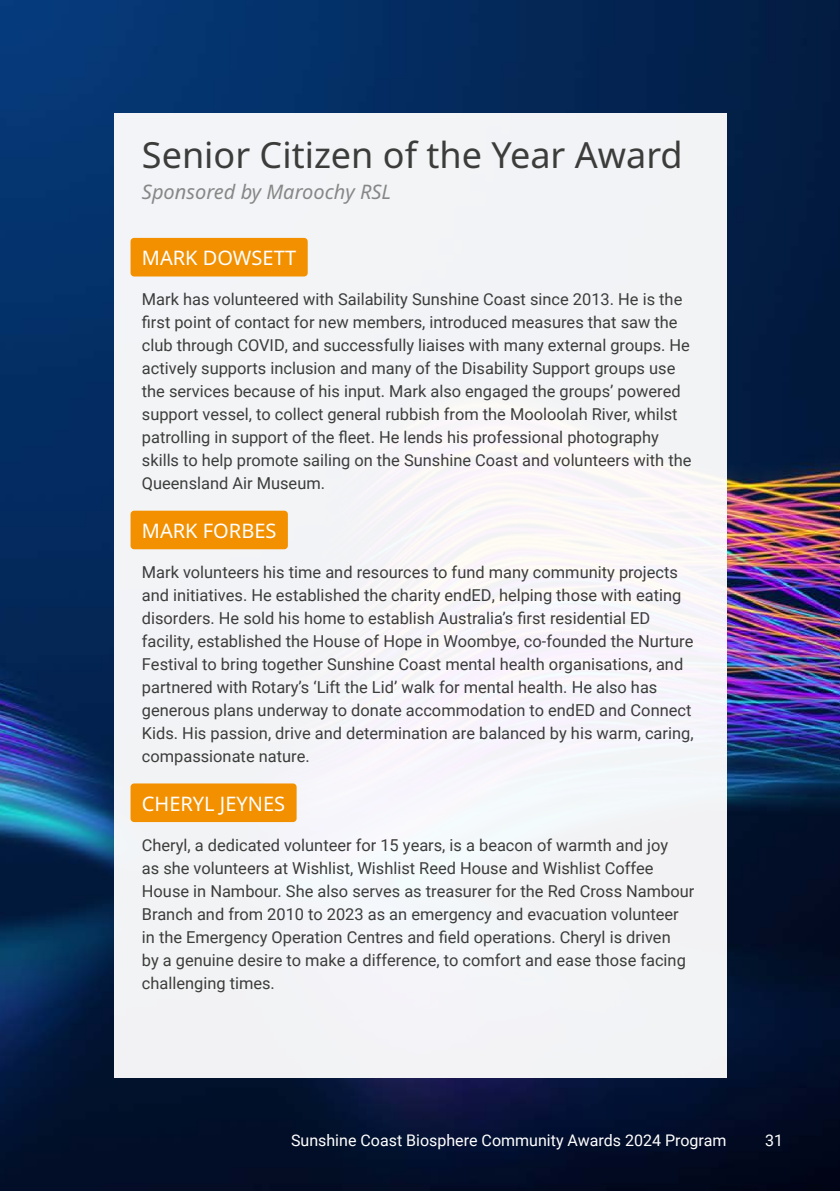
<style>
.page{position:relative;width:840px;height:1191px;background:#fff}
.page>*{position:absolute;margin:0;border:0;box-sizing:border-box;transform-origin:0 0}
.t1{font:36px "Noto Sans";color:#3c3c3b}
.t2{font:20px "Noto Sans";color:#fff}
.t3{font:italic 20px "Noto Sans";color:#878787}
.t4{font:16.4px/23px "Roboto";color:#3c3c3b}
.t5{font:16px "Roboto";color:#fff}
</style>
<div class="page">
<img style="left:0;top:0;width:839px;height:1191px">
<div style="left:113px;top:113px;width:613px;height:964px;background:#f2f4f6"></div>
<div style="left:130px;top:238px;width:177px;height:38px;background:#f39000;border-radius:4px"></div>
<div style="left:130px;top:510px;width:158px;height:39px;background:#f39000;border-radius:4px"></div>
<div style="left:130px;top:783px;width:166px;height:39px;background:#f39000;border-radius:4px"></div>
<h1 class="t1" style="left:142px;top:129px;width:542px">Senior Citizen of the Year Award</h1>
<p class="t3" style="left:142px;top:177px;width:251px">Sponsored by Maroochy RSL</p>
<p class="t2" style="left:142px;top:244px;width:156px">MARK DOWSETT</p>
<p class="t4" style="left:142px;top:287px;width:551px">Mark has volunteered with Sailability Sunshine Coast since 2013. He is the first point of contact for new members, introduced measures that saw the club through COVID, and successfully liaises with many external groups. He actively supports inclusion and many of the Disability Support groups use the services because of his input. Mark also engaged the groups’ powered support vessel, to collect general rubbish from the Mooloolah River, whilst patrolling in support of the fleet. He lends his professional photography skills to help promote sailing on the Sunshine Coast and volunteers with the Queensland Air Museum.</p>
<p class="t2" style="left:142px;top:516px;width:136px">MARK FORBES</p>
<p class="t4" style="left:142px;top:560px;width:553px">Mark volunteers his time and resources to fund many community projects and initiatives. He established the charity endED, helping those with eating disorders. He sold his home to establish Australia’s first residential ED facility, established the House of Hope in Woombye, co-founded the Nurture Festival to bring together Sunshine Coast mental health organisations, and partnered with Rotary’s ‘Lift the Lid’ walk for mental health. He also has generous plans underway to donate accommodation to endED and Connect Kids. His passion, drive and determination are balanced by his warm, caring, compassionate nature.</p>
<p class="t2" style="left:142px;top:789px;width:145px">CHERYL JEYNES</p>
<p class="t4" style="left:142px;top:832px;width:553px">Cheryl, a dedicated volunteer for 15 years, is a beacon of warmth and joy<br>as she volunteers at Wishlist, Wishlist Reed House and Wishlist Coffee House in Nambour. She also serves as treasurer for the Red Cross Nambour Branch and from 2010 to 2023 as an emergency and evacuation volunteer in the Emergency Operation Centres and field operations. Cheryl is driven<br>by a genuine desire to make a difference, to comfort and ease those facing challenging times.</p>
<p class="t5" style="left:291px;top:1128px;width:436px">Sunshine Coast Biosphere Community Awards 2024 Program</p>
<p class="t5" style="left:764px;top:1128px;width:19px">31</p>
</div>
